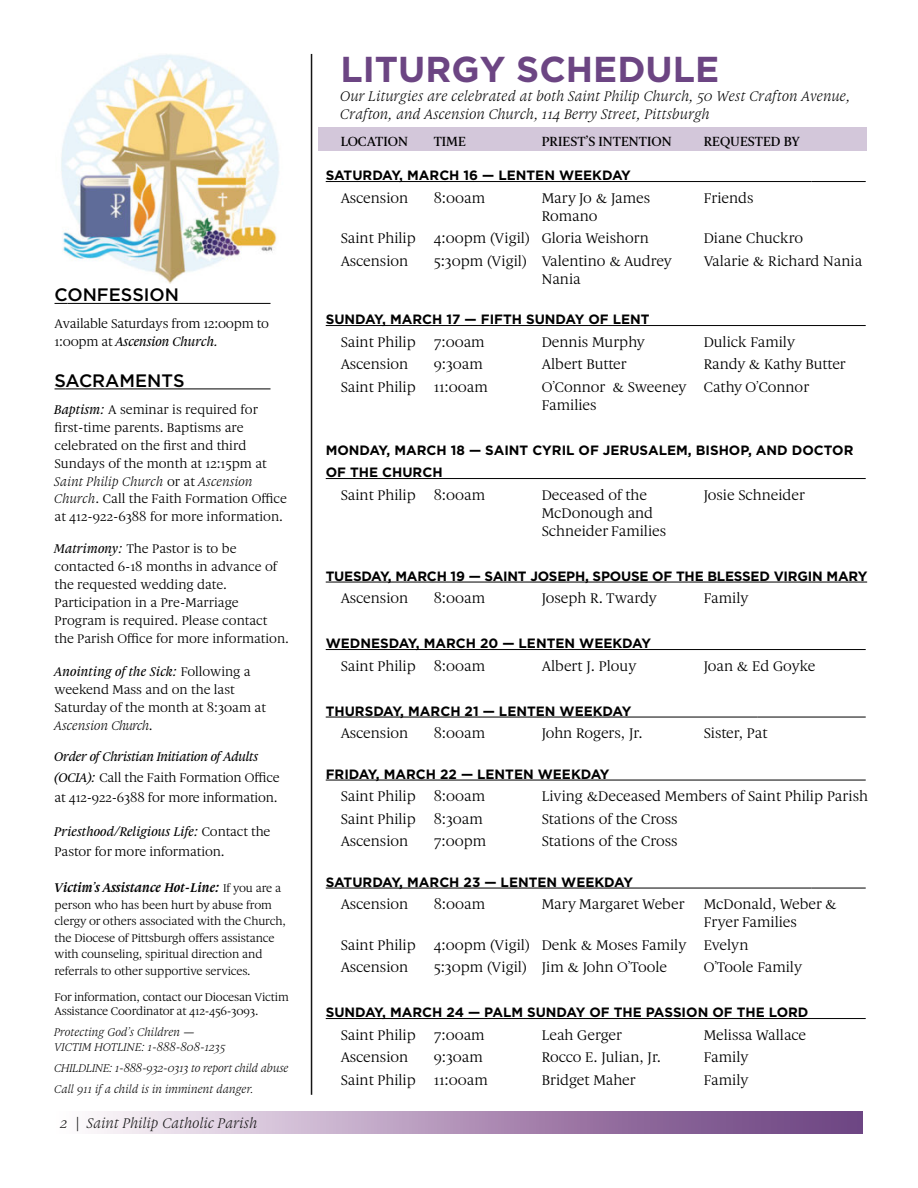
<style>
.page{position:relative;width:918px;height:1188px;background:#fff}
.page>*{position:absolute;margin:0;border:0;box-sizing:border-box;transform-origin:0 0}
.t1{font:700 36px "Gotham";color:#6c4583}
.t2{font:500 18px "Gotham";color:#000}
.t3{font:15px/18px "Gauthier FY";color:#000}
.t4{font:italic 15px/18px "Gauthier FY";color:#000}
.t5{font:italic 15px "Gauthier FY";color:#141414}
.t6{font:500 14.25px "Gauthier FY";color:#000}
.t7{font:13.5px/18px "Gauthier FY";color:#000}
.t8{font:700 13.5px/22.5px "Gotham";color:#000}
.t9{font:italic 500 13.5px/21px "Gauthier FY";letter-spacing:-.03em;color:#000}
.t10{font:italic 700 13.5px "Gauthier FY";letter-spacing:-.005em;color:#000}
.t11{font:12px/16.5px "Gauthier FY";letter-spacing:-.005em;color:#000}
.t12{font:italic 12px/21px "Gauthier FY";letter-spacing:-.02em;color:#000}
.t13{font:italic 12px/14.4px "Gauthier FY";color:#000}
.s1{font-weight:500;font-style:italic}
.s2{font-style:italic}
.s3{font-weight:400;font-style:normal}
.s4{font-weight:400;font-style:normal;font-size:12px}
.s5{font-style:normal}
</style>
<div class="page">
<div style="left:318px;top:128px;width:548px;height:23px;background:#d3c7da"></div>
<div style="left:52px;top:1112px;width:810px;height:21px;background:linear-gradient(to right,#fff9fd,#67387a)"></div>
<svg style="left:55px;top:303px;width:12px;height:1px"></svg>
<hr style="left:67px;top:303px;width:204px;height:1px;background:#000">
<svg style="left:55px;top:389px;width:24px;height:1px"></svg>
<hr style="left:79px;top:389px;width:192px;height:1px;background:#000">
<hr style="left:311px;top:54px;width:1px;height:1041px;background:#151515">
<img style="left:61px;top:54px;width:218px;height:229px">
<hr style="left:326px;top:181px;width:486px;height:1px;background:#000">
<hr style="left:812px;top:181px;width:54px;height:1px;background:#000">
<hr style="left:326px;top:325px;width:540px;height:1px;background:#000">
<hr style="left:326px;top:478px;width:540px;height:1px;background:#000">
<hr style="left:326px;top:582px;width:541px;height:1px;background:#000">
<hr style="left:326px;top:649px;width:540px;height:1px;background:#000">
<hr style="left:326px;top:717px;width:173px;height:1px;background:#000">
<hr style="left:499px;top:717px;width:259px;height:1px;background:#000">
<hr style="left:758px;top:717px;width:108px;height:1px;background:#000">
<hr style="left:326px;top:780px;width:540px;height:1px;background:#000">
<hr style="left:326px;top:888px;width:486px;height:1px;background:#000">
<hr style="left:812px;top:888px;width:54px;height:1px;background:#000">
<hr style="left:326px;top:1018px;width:540px;height:1px;background:#000">
<p class="t2" style="left:55px;top:283px;width:126px">CONFESSION</p>
<p class="t7" style="left:55px;top:315px;width:216px">Available Saturdays from 12:00pm to<br>1:00pm at <span class="s1">Ascension Church.</span></p>
<p class="t2" style="left:55px;top:368px;width:132px">SACRAMENTS</p>
<p class="t7" style="left:55px;top:400px;width:234px"><span class="s1">Baptism:</span> A seminar is required for first-time parents. Baptisms are celebrated on the first and third Sundays of the month at 12:15pm at <span class="s2">Saint Philip Church</span> or at <span class="s2">Ascension Church</span>. Call the Faith Formation Office at 412-922-6388 for more information.</p>
<p class="t7" style="left:55px;top:539px;width:236px"><span class="s1">Matrimony:</span> The Pastor is to be contacted 6-18 months in advance of the requested wedding date.<br>Participation in a Pre-Marriage Program is required. Please contact the Parish Office for more information.</p>
<p class="t7" style="left:55px;top:662px;width:213px"><span class="s1">Anointing of the Sick:</span> Following a weekend Mass and on the last<br>Saturday of the month at 8:30am at<br><span class="s2">Ascension Church</span>.</p>
<p class="t9" style="left:55px;top:746px;width:227px">Order of Christian Initiation of Adults (OCIA): <span class="s3">Call the Faith Formation Office</span></p>
<p class="t7" style="left:55px;top:788px;width:225px">at 412-922-6388 for more information.</p>
<p class="t7" style="left:55px;top:822px;width:217px;line-height:19.5px"><span class="s1">Priesthood/Religious Life:</span> Contact the<br>Pastor for more information.</p>
<p class="t10" style="left:55px;top:879px;width:228px">Victim’s Assistance Hot-Line: <span class="s4">If you are a</span></p>
<p class="t11" style="left:55px;top:896px;width:233px">person who has been hurt by abuse from clergy or others associated with the Church, the Diocese of Pittsburgh offers assistance with counseling, spiritual direction and referrals to other supportive services.</p>
<p class="t11" style="left:55px;top:990px;width:236px;line-height:14.4px">For information, contact our Diocesan Victim<br>Assistance Coordinator at 412-456-3093.</p>
<p class="t13" style="left:55px;top:1025px;width:173px">Protecting God’s Children —<br>VICTIM HOTLINE: 1-888-808-1235</p>
<p class="t12" style="left:55px;top:1057px;width:236px">CHILDLINE: 1-888-932-0313 to report child abuse<br>Call 911 if a child is in imminent danger.</p>
<p class="t5" style="left:61px;top:1114px;width:199px">2 <span class="s5">|</span> Saint Philip Catholic Parish</p>
<h1 class="t1" style="left:341px;top:45px;width:380px">LITURGY SCHEDULE</h1>
<p class="t4" style="left:341px;top:87px;width:512px">Our Liturgies are celebrated at both Saint Philip Church, 50 West Crafton Avenue,<br>Crafton, and Ascension Church, 114 Berry Street, Pittsburgh</p>
<p class="t6" style="left:341px;top:132px;width:69px">LOCATION</p>
<p class="t6" style="left:434px;top:132px;width:34px">TIME</p>
<p class="t6" style="left:542px;top:132px;width:131px">PRIEST’S INTENTION</p>
<p class="t6" style="left:704px;top:132px;width:98px">REQUESTED BY</p>
<p class="t8" style="left:326px;top:164px;width:307px">SATURDAY, MARCH 16 — LENTEN WEEKDAY</p>
<p class="t3" style="left:341px;top:189px;width:69px">Ascension</p>
<p class="t3" style="left:434px;top:189px;width:53px">8:00am</p>
<p class="t3" style="left:542px;top:189px;width:110px">Mary Jo &amp; James</p>
<p class="t3" style="left:704px;top:189px;width:51px">Friends</p>
<p class="t3" style="left:341px;top:204px;width:309px;line-height:22.5px;text-indent:201px">Romano<br>Saint Philip 4:00pm (Vigil) Gloria Weishorn</p>
<p class="t3" style="left:704px;top:229px;width:101px">Diane Chuckro</p>
<p class="t3" style="left:341px;top:252px;width:69px">Ascension</p>
<p class="t3" style="left:434px;top:252px;width:240px">5:30pm (Vigil) Valentino &amp; Audrey</p>
<p class="t3" style="left:704px;top:252px;width:160px">Valarie &amp; Richard Nania</p>
<p class="t3" style="left:542px;top:270px;width:41px">Nania</p>
<p class="t8" style="left:326px;top:308px;width:325px">SUNDAY, MARCH 17 — FIFTH SUNDAY OF LENT</p>
<p class="t3" style="left:341px;top:333px;width:145px">Saint Philip 7:00am</p>
<p class="t3" style="left:542px;top:333px;width:105px">Dennis Murphy</p>
<p class="t3" style="left:704px;top:333px;width:93px">Dulick Family</p>
<p class="t3" style="left:341px;top:355px;width:69px">Ascension</p>
<p class="t3" style="left:434px;top:355px;width:51px">9:30am</p>
<p class="t3" style="left:542px;top:355px;width:87px">Albert Butter</p>
<p class="t3" style="left:704px;top:355px;width:144px">Randy &amp; Kathy Butter</p>
<p class="t3" style="left:341px;top:378px;width:149px">Saint Philip 11:00am</p>
<p class="t3" style="left:542px;top:378px;width:269px">O’Connor &amp; Sweeney Cathy O’Connor<br>Families</p>
<p class="t8" style="left:326px;top:439px;width:529px">MONDAY, MARCH 18 — SAINT CYRIL OF JERUSALEM, BISHOP, AND DOCTOR<br>OF THE CHURCH</p>
<p class="t3" style="left:341px;top:486px;width:146px">Saint Philip 8:00am</p>
<p class="t3" style="left:542px;top:486px;width:107px">Deceased of the</p>
<p class="t3" style="left:704px;top:486px;width:103px">Josie Schneider</p>
<p class="t3" style="left:542px;top:504px;width:126px">McDonough and<br>Schneider Families</p>
<p class="t8" style="left:326px;top:565px;width:543px">TUESDAY, MARCH 19 — SAINT JOSEPH, SPOUSE OF THE BLESSED VIRGIN MARY</p>
<p class="t3" style="left:341px;top:589px;width:69px">Ascension</p>
<p class="t3" style="left:434px;top:589px;width:53px">8:00am</p>
<p class="t3" style="left:542px;top:589px;width:117px">Joseph R. Twardy</p>
<p class="t3" style="left:704px;top:589px;width:46px">Family</p>
<p class="t8" style="left:326px;top:632px;width:327px">WEDNESDAY, MARCH 20 — LENTEN WEEKDAY</p>
<p class="t3" style="left:341px;top:657px;width:146px">Saint Philip 8:00am</p>
<p class="t3" style="left:542px;top:657px;width:96px">Albert J. Plouy</p>
<p class="t3" style="left:704px;top:657px;width:113px">Joan &amp; Ed Goyke</p>
<p class="t8" style="left:326px;top:700px;width:307px">THURSDAY, MARCH 21 — LENTEN WEEKDAY</p>
<p class="t3" style="left:341px;top:724px;width:69px">Ascension</p>
<p class="t3" style="left:434px;top:724px;width:53px">8:00am</p>
<p class="t3" style="left:542px;top:724px;width:102px">John Rogers, Jr.</p>
<p class="t3" style="left:704px;top:724px;width:65px">Sister, Pat</p>
<p class="t8" style="left:326px;top:763px;width:285px">FRIDAY, MARCH 22 — LENTEN WEEKDAY</p>
<p class="t3" style="left:341px;top:787px;width:146px">Saint Philip 8:00am</p>
<p class="t3" style="left:542px;top:787px;width:328px">Living &amp;Deceased Members of Saint Philip Parish</p>
<p class="t3" style="left:341px;top:810px;width:144px">Saint Philip 8:30am</p>
<p class="t3" style="left:542px;top:810px;width:137px">Stations of the Cross</p>
<p class="t3" style="left:341px;top:832px;width:69px">Ascension</p>
<p class="t3" style="left:434px;top:832px;width:54px">7:00pm</p>
<p class="t3" style="left:542px;top:832px;width:137px">Stations of the Cross</p>
<p class="t8" style="left:326px;top:871px;width:309px">SATURDAY, MARCH 23 — LENTEN WEEKDAY</p>
<p class="t3" style="left:341px;top:895px;width:69px">Ascension</p>
<p class="t3" style="left:434px;top:895px;width:53px">8:00am</p>
<p class="t3" style="left:542px;top:895px;width:144px">Mary Margaret Weber</p>
<p class="t3" style="left:704px;top:895px;width:134px">McDonald, Weber &amp;<br>Fryer Families</p>
<p class="t3" style="left:341px;top:933px;width:409px;line-height:22.5px">Saint Philip 4:00pm (Vigil) Denk &amp; Moses Family Evelyn<br>Ascension</p>
<p class="t3" style="left:434px;top:958px;width:235px">5:30pm (Vigil) Jim &amp; John O’Toole</p>
<p class="t3" style="left:704px;top:958px;width:100px">O’Toole Family</p>
<p class="t8" style="left:326px;top:1001px;width:484px">SUNDAY, MARCH 24 — PALM SUNDAY OF THE PASSION OF THE LORD</p>
<p class="t3" style="left:341px;top:1026px;width:145px">Saint Philip 7:00am</p>
<p class="t3" style="left:542px;top:1026px;width:82px">Leah Gerger</p>
<p class="t3" style="left:704px;top:1026px;width:104px">Melissa Wallace</p>
<p class="t3" style="left:341px;top:1048px;width:69px">Ascension</p>
<p class="t3" style="left:434px;top:1048px;width:51px">9:30am</p>
<p class="t3" style="left:542px;top:1048px;width:121px">Rocco E. Julian, Jr.</p>
<p class="t3" style="left:704px;top:1048px;width:46px">Family</p>
<p class="t3" style="left:341px;top:1071px;width:149px">Saint Philip 11:00am</p>
<p class="t3" style="left:542px;top:1071px;width:96px">Bridget Maher</p>
<p class="t3" style="left:704px;top:1071px;width:46px">Family</p>
</div>
